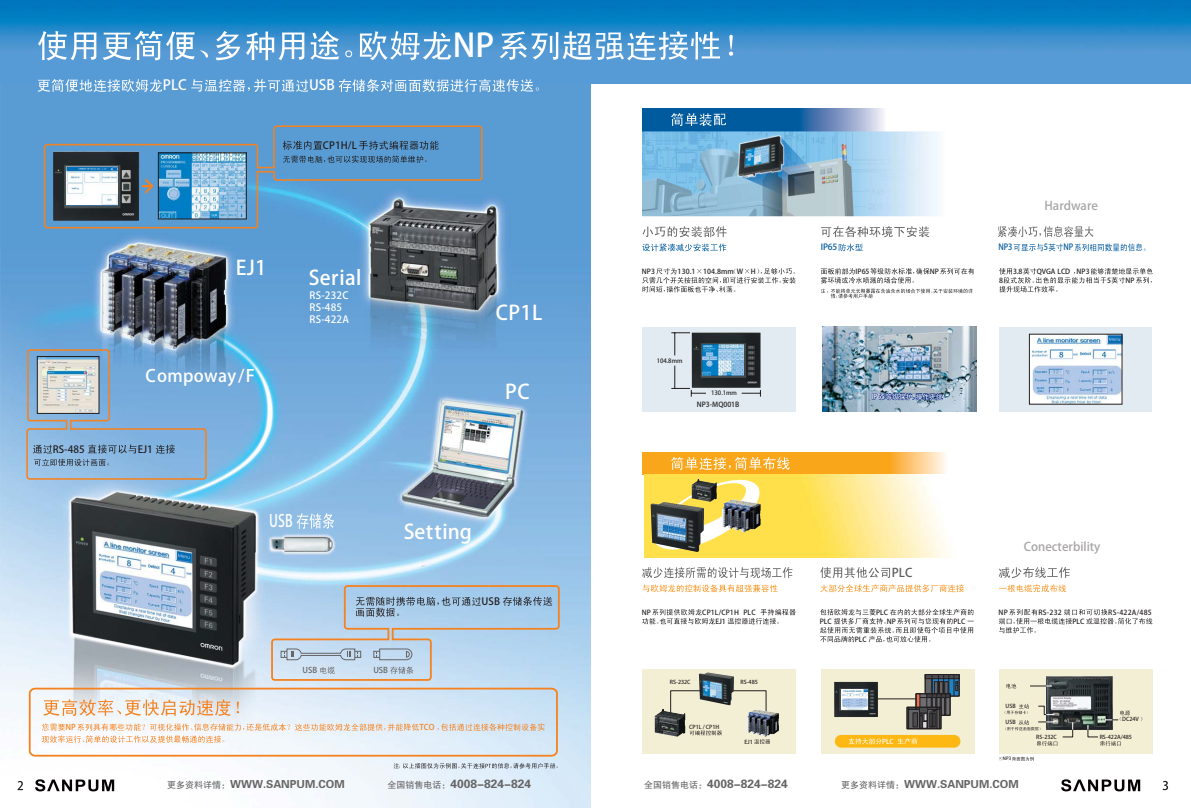
<style>
.page{position:relative;width:1191px;height:808px;background:#fff}
.page>*{position:absolute;margin:0;border:0;box-sizing:border-box;transform-origin:0 0}
.t1{font:32px "Helvetica";color:#fff}
.t2{font:20px "Helvetica";letter-spacing:.02em;color:#fff}
.t3{font:17px "Helvetica";letter-spacing:.02em;color:#fff}
.t4{font:17px "Helvetica";letter-spacing:.02em;color:#fff;scale:.75 1}
.t5{font:14px "Helvetica";color:#fff}
.t6{font:12px "FZDHTK GBK1 0";color:#666565}
.t7{font:12px "Helvetica";color:#a8a5a5}
.t8{font:12px "Helvetica";color:#605f60}
.t9{font:11px "FZDHTK GBK1 0";color:#666565}
.t10{font:10px/12px "Helvetica";letter-spacing:.02em;color:#fff}
.t11{font:10px "Helvetica";letter-spacing:.01em;color:#231f20}
.t12{font:8.5px "Helvetica";letter-spacing:-.005em;color:#005a9d;scale:.9 1}
.t13{font:8.5px "Helvetica";letter-spacing:-.005em;color:#005a9d}
.t14{font:8px "Helvetica";letter-spacing:.005em;color:#666567}
.t15{font:8px "Helvetica";color:#f5821f}
.t16{font:7px/9px "Helvetica";letter-spacing:.005em;color:#231f20}
.t17{font:7px "Helvetica";letter-spacing:.035em;color:#231f20}
.t18{font:700 6.8px "Helvetica";color:#fff}
.t19{font:6.8px "Helvetica";color:#fff}
.t20{font:6px "Helvetica";color:#231f20}
.t21{font:5.5px "Helvetica";color:#231f20}
.t22{font:4.5px "Helvetica";color:#231f20}
.s1{font-family:"FZHTK GBK1 0";font-size:9px}
</style>
<div class="page">
<img style="left:0;top:83px;width:591px;height:725px">
<div style="left:999px;top:669px;width:154px;height:85px;background:#f3efd4"></div>
<img style="left:1046px;top:677px;width:66px;height:53px">
<svg style="left:297px;top:513px;width:37px;height:16px"></svg>
<svg style="left:18px;top:781px;width:5px;height:9px"></svg>
<img style="left:26px;top:125px;width:457px;height:356px">
<svg style="left:28px;top:584px;width:533px;height:185px;background:#c3cbd2"></svg>
<div style="left:642px;top:327px;width:154px;height:85px;background:#e1ebf1"></div>
<div style="left:1000px;top:327px;width:152px;height:85px;background:#e1ebf1"></div>
<img style="left:823px;top:327px;width:154px;height:85px">
<div style="left:642px;top:669px;width:154px;height:85px;background:#f3efd4"></div>
<div style="left:821px;top:669px;width:154px;height:85px;background:#f3efd4"></div>
<svg style="left:642px;top:108px;width:242px;height:23px;background:#3475ae"></svg>
<svg style="left:642px;top:452px;width:304px;height:23px;background:#fbb239"></svg>
<img style="left:642px;top:131px;width:296px;height:85px">
<svg style="left:642px;top:268px;width:154px;height:24px"></svg>
<svg style="left:821px;top:268px;width:153px;height:30px"></svg>
<svg style="left:999px;top:268px;width:154px;height:24px"></svg>
<svg style="left:742px;top:390px;width:19px;height:7px"></svg>
<svg style="left:671px;top:333px;width:19px;height:22px"></svg>
<svg style="left:671px;top:366px;width:35px;height:31px"></svg>
<img style="left:770px;top:712px;width:9px;height:23px">
<img style="left:655px;top:709px;width:15px;height:27px">
<hr style="left:864px;top:698px;width:53px;height:1px;background:#231f20">
<svg style="left:908px;top:674px;width:52px;height:54px"></svg>
<div style="left:907px;top:707px;width:34px;height:22px;border:1px solid #231f20"></div>
<div style="left:835px;top:735px;width:125px;height:13px;background:#fdb813;border-radius:6px"></div>
<svg style="left:1163px;top:781px;width:5px;height:9px"></svg>
<img style="left:645px;top:475px;width:304px;height:82px">
<svg style="left:654px;top:476px;width:106px;height:78px"></svg>
<img style="left:722px;top:499px;width:39px;height:33px">
<img style="left:692px;top:479px;width:25px;height:23px">
<img style="left:692px;top:332px;width:69px;height:56px">
<img style="left:834px;top:682px;width:44px;height:35px">
<img style="left:651px;top:502px;width:53px;height:50px">
<img style="left:699px;top:672px;width:35px;height:18px">
<svg style="left:1006px;top:684px;width:10px;height:4px"></svg>
<svg style="left:1030px;top:685px;width:22px;height:2px"></svg>
<svg style="left:1087px;top:711px;width:43px;height:35px"></svg>
<svg style="left:1005px;top:704px;width:69px;height:42px"></svg>
<svg style="left:671px;top:113px;width:55px;height:13px"></svg>
<svg style="left:671px;top:457px;width:119px;height:13px;background:#fbbf5c"></svg>
<svg style="left:643px;top:226px;width:286px;height:11px"></svg>
<svg style="left:998px;top:226px;width:95px;height:11px"></svg>
<svg style="left:642px;top:244px;width:84px;height:7px"></svg>
<svg style="left:1014px;top:244px;width:29px;height:7px"></svg>
<svg style="left:1049px;top:244px;width:14px;height:7px"></svg>
<svg style="left:1075px;top:244px;width:71px;height:7px"></svg>
<svg style="left:839px;top:244px;width:24px;height:7px"></svg>
<svg style="left:642px;top:609px;width:73px;height:15px"></svg>
<svg style="left:728px;top:609px;width:68px;height:15px"></svg>
<svg style="left:642px;top:567px;width:150px;height:11px"></svg>
<svg style="left:643px;top:584px;width:135px;height:8px"></svg>
<svg style="left:820px;top:609px;width:154px;height:33px"></svg>
<svg style="left:820px;top:567px;width:70px;height:11px"></svg>
<svg style="left:820px;top:584px;width:144px;height:8px"></svg>
<svg style="left:999px;top:609px;width:153px;height:24px"></svg>
<svg style="left:999px;top:567px;width:71px;height:11px"></svg>
<svg style="left:999px;top:584px;width:67px;height:8px"></svg>
<svg style="left:670px;top:690px;width:100px;height:54px"></svg>
<svg style="left:849px;top:738px;width:33px;height:6px"></svg>
<svg style="left:898px;top:738px;width:19px;height:6px"></svg>
<img style="left:0;top:0;width:1191px;height:83px">
<svg style="left:38px;top:31px;width:170px;height:29px"></svg>
<svg style="left:216px;top:31px;width:136px;height:29px"></svg>
<svg style="left:360px;top:31px;width:91px;height:29px"></svg>
<svg style="left:500px;top:31px;width:233px;height:29px"></svg>
<svg style="left:38px;top:79px;width:124px;height:13px;background:#8dbae1"></svg>
<svg style="left:191px;top:79px;width:117px;height:13px;background:#85b5df"></svg>
<svg style="left:338px;top:79px;width:201px;height:13px;background:#89b8e0"></svg>
<svg style="left:1012px;top:757px;width:22px;height:4px"></svg>
<img style="left:67px;top:167px;width:51px;height:39px">
<img style="left:39px;top:358px;width:58px;height:54px">
<div style="left:37px;top:356px;width:62px;height:58px;border:1px solid #231f20"></div>
<img style="left:1031px;top:336px;width:89px;height:66px">
<img style="left:841px;top:690px;width:26px;height:20px">
<img style="left:160px;top:155px;width:84px;height:62px">
<img style="left:702px;top:345px;width:42px;height:31px">
<svg style="left:872px;top:386px;width:72px;height:15px"></svg>
<svg style="left:1061px;top:779px;width:79px;height:12px"></svg>
<svg style="left:35px;top:779px;width:79px;height:12px"></svg>
<h3 class="t5" style="left:163px;top:77px;width:25px">PLC</h3>
<h3 class="t5" style="left:309px;top:77px;width:27px">USB</h3>
<h3 class="t11" style="left:323px;top:139px;width:35px">CP1H/L</h3>
<h1 class="t1" style="left:453px;top:26px;width:43px">NP</h1>
<h2 class="t2" style="left:236px;top:255px;width:32px">EJ1</h2>
<h3 class="t3" style="left:145px;top:365px;width:111px">Compoway/F</h3>
<h3 class="t11" style="left:53px;top:443px;width:34px">RS-485</h3>
<h3 class="t11" style="left:138px;top:443px;width:17px">EJ1</h3>
<h2 class="t2" style="left:309px;top:265px;width:54px">Serial</h2>
<h3 class="t10" style="left:310px;top:290px;width:41px">RS-232C<br>RS-485<br>RS-422A</h3>
<h3 class="t4" style="left:269px;top:511px;width:33px">USB</h3>
<h2 class="t2" style="left:496px;top:300px;width:48px">CP1L</h2>
<h2 class="t2" style="left:505px;top:380px;width:26px">PC</h2>
<h2 class="t2" style="left:404px;top:520px;width:70px">Setting</h2>
<h3 class="t11" style="left:482px;top:595px;width:20px">USB</h3>
<p class="t14" style="left:302px;top:665px;width:16px">USB</p>
<p class="t14" style="left:373px;top:665px;width:16px">USB</p>
<p class="t15" style="left:66px;top:722px;width:12px">NP</p>
<p class="t15" style="left:419px;top:722px;width:17px">TCO</p>
<h3 class="t7" style="left:1045px;top:198px;width:55px">Hardware</h3>
<p class="t13" style="left:821px;top:242px;width:18px">IP65</p>
<p class="t12" style="left:998px;top:242px;width:17px">NP3</p>
<p class="t12" style="left:1044px;top:242px;width:6px">5</p>
<p class="t12" style="left:1063px;top:242px;width:12px">NP</p>
<p class="t16" style="left:642px;top:267px;width:15px">NP3</p>
<p class="t16" style="left:678px;top:267px;width:80px">130.1 104.8mm W H</p>
<p class="t16" style="left:856px;top:267px;width:15px">IP65</p>
<p class="t16" style="left:930px;top:267px;width:11px">NP</p>
<p class="t16" style="left:1013px;top:267px;width:11px">3.8</p>
<p class="t16" style="left:1037px;top:267px;width:54px">QVGA LCD NP3</p>
<p class="t16" style="left:999px;top:276px;width:5px">8</p>
<p class="t16" style="left:1107px;top:276px;width:5px">5</p>
<p class="t16" style="left:1125px;top:276px;width:11px">NP</p>
<p class="t20" style="left:657px;top:357px;width:27px">104.8mm</p>
<p class="t20" style="left:711px;top:390px;width:27px">130.1mm</p>
<p class="t16" style="left:697px;top:401px;width:44px">NP3-MQ001B</p>
<p class="t18" style="left:872px;top:393px;width:15px">IP65</p>
<h3 class="t8" style="left:892px;top:565px;width:22px">PLC</h3>
<p class="t16" style="left:642px;top:608px;width:11px">NP</p>
<p class="t16" style="left:715px;top:608px;width:42px;text-indent:-13px">CP1L/CP1H PLC<br>EJ1</p>
<p class="t16" style="left:876px;top:608px;width:13px">PLC</p>
<p class="t16" style="left:820px;top:617px;width:14px">PLC</p>
<p class="t16" style="left:887px;top:617px;width:11px">NP</p>
<p class="t16" style="left:953px;top:617px;width:14px">PLC</p>
<p class="t16" style="left:855px;top:635px;width:13px">PLC</p>
<p class="t21" style="left:670px;top:678px;width:22px">RS-232C</p>
<p class="t21" style="left:741px;top:678px;width:19px">RS-485</p>
<p class="t21" style="left:689px;top:724px;width:32px">CP1L /CP1H</p>
<p class="t21" style="left:745px;top:738px;width:10px">EJ1</p>
<p class="t19" style="left:882px;top:737px;width:13px">PLC</p>
<h3 class="t7" style="left:1024px;top:540px;width:78px">Conecterbility</h3>
<p class="t16" style="left:999px;top:608px;width:11px">NP</p>
<p class="t16" style="left:1038px;top:608px;width:25px">RS-232</p>
<p class="t17" style="left:1108px;top:608px;width:45px">RS-422A/485</p>
<p class="t16" style="left:1072px;top:617px;width:13px">PLC</p>
<p class="t21" style="left:1006px;top:703px;width:12px">USB</p>
<p class="t21" style="left:1006px;top:719px;width:12px">USB</p>
<p class="t22" style="left:1003px;top:756px;width:10px">NP3</p>
<p class="t21" style="left:1122px;top:716px;width:18px">DC24V</p>
<p class="t21" style="left:1036px;top:734px;width:22px">RS-232C</p>
<p class="t21" style="left:1100px;top:734px;width:34px">RS-422A/485</p>
<h3 class="t9" style="left:167px;top:779px;width:179px"><span class="s1">更多资料详情：</span>WWW.SANPUM.COM</h3>
<h3 class="t6" style="left:387px;top:778px;width:145px"><span class="s1">全国销售电话：</span>4008-824-824</h3>
<h3 class="t6" style="left:644px;top:778px;width:145px"><span class="s1">全国销售电话：</span>4008-824-824</h3>
<h3 class="t9" style="left:841px;top:779px;width:179px"><span class="s1">更多资料详情：</span>WWW.SANPUM.COM</h3>
</div>
